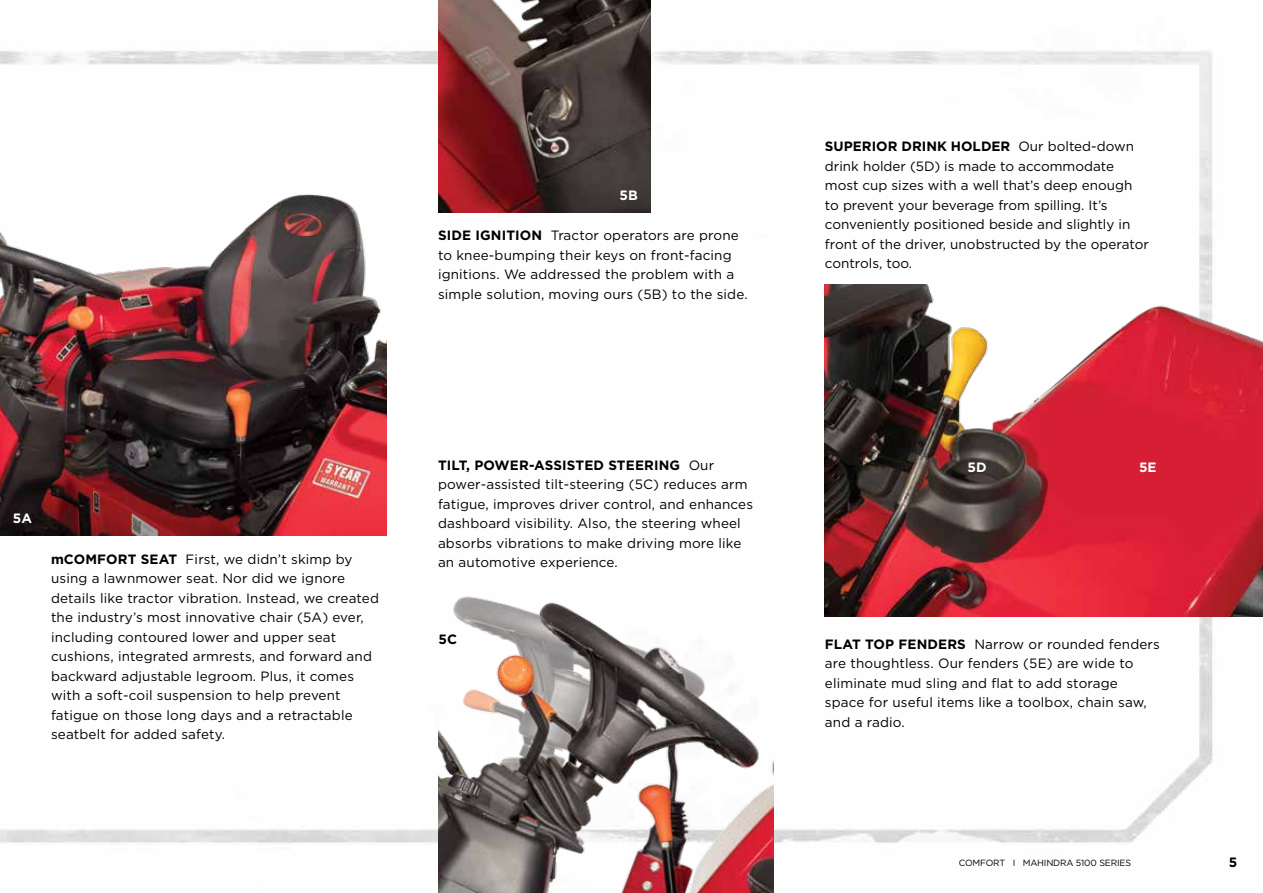
<style>
.page{position:relative;width:1263px;height:893px;background:#fff}
.page>*{position:absolute;margin:0;border:0;box-sizing:border-box;transform-origin:0 0}
.t1{font:13.5px/19.5px "Gotham";letter-spacing:.01em;color:#000}
.t2{font:700 13.5px "Gotham";letter-spacing:.01em;color:#fff}
.t3{font:700 13.5px "Gotham";color:#000}
.t4{font:9px "Gotham";letter-spacing:-.02em;color:#000}
.s1{font-weight:700}
</style>
<div class="page">
<img style="left:0;top:50px;width:1213px;height:793px">
<img style="left:825px;top:285px;width:438px;height:332px">
<img style="left:438px;top:577px;width:336px;height:316px">
<img style="left:438px;top:0;width:213px;height:213px">
<img style="left:0;top:170px;width:387px;height:366px">
<p class="t2" style="left:619px;top:186px;width:20px">5B</p>
<p class="t1" style="left:438px;top:225px;width:311px"><span class="s1">SIDE IGNITION</span> Tractor operators are prone to knee-bumping their keys on front-facing ignitions. We addressed the problem with a simple solution, moving ours (5B) to the side.</p>
<p class="t2" style="left:13px;top:509px;width:21px">5A</p>
<p class="t1" style="left:51px;top:549px;width:330px"><span class="s1">mCOMFORT SEAT</span> First, we didn’t skimp by using a lawnmower seat. Nor did we ignore details like tractor vibration. Instead, we created the industry’s most innovative chair (5A) ever, including contoured lower and upper seat cushions, integrated armrests, and forward and backward adjustable legroom. Plus, it comes with a soft-coil suspension to help prevent fatigue on those long days and a retractable seatbelt for added safety.</p>
<p class="t1" style="left:438px;top:455px;width:317px"><span class="s1">TILT, POWER-ASSISTED STEERING</span> Our power-assisted tilt-steering (5C) reduces arm fatigue, improves driver control, and enhances dashboard visibility. Also, the steering wheel absorbs vibrations to make driving more like an automotive experience.</p>
<p class="t3" style="left:438px;top:631px;width:20px">5C</p>
<p class="t1" style="left:825px;top:136px;width:325px"><span class="s1">SUPERIOR DRINK HOLDER</span> Our bolted-down drink holder (5D) is made to accommodate most cup sizes with a well that’s deep enough to prevent your beverage from spilling. It’s conveniently positioned beside and slightly in front of the driver, unobstructed by the operator controls, too.</p>
<p class="t2" style="left:967px;top:458px;width:21px">5D</p>
<p class="t2" style="left:1139px;top:458px;width:19px">5E</p>
<p class="t1" style="left:825px;top:634px;width:336px"><span class="s1">FLAT TOP FENDERS</span> Narrow or rounded fenders are thoughtless. Our fenders (5E) are wide to eliminate mud sling and flat to add storage space for useful items like a toolbox, chain saw, and a radio.</p>
<p class="t4" style="left:959px;top:857px;width:174px">COMFORT I MAHINDRA 5100 SERIES</p>
<p class="t3" style="left:1229px;top:854px;width:10px">5</p>
</div>
